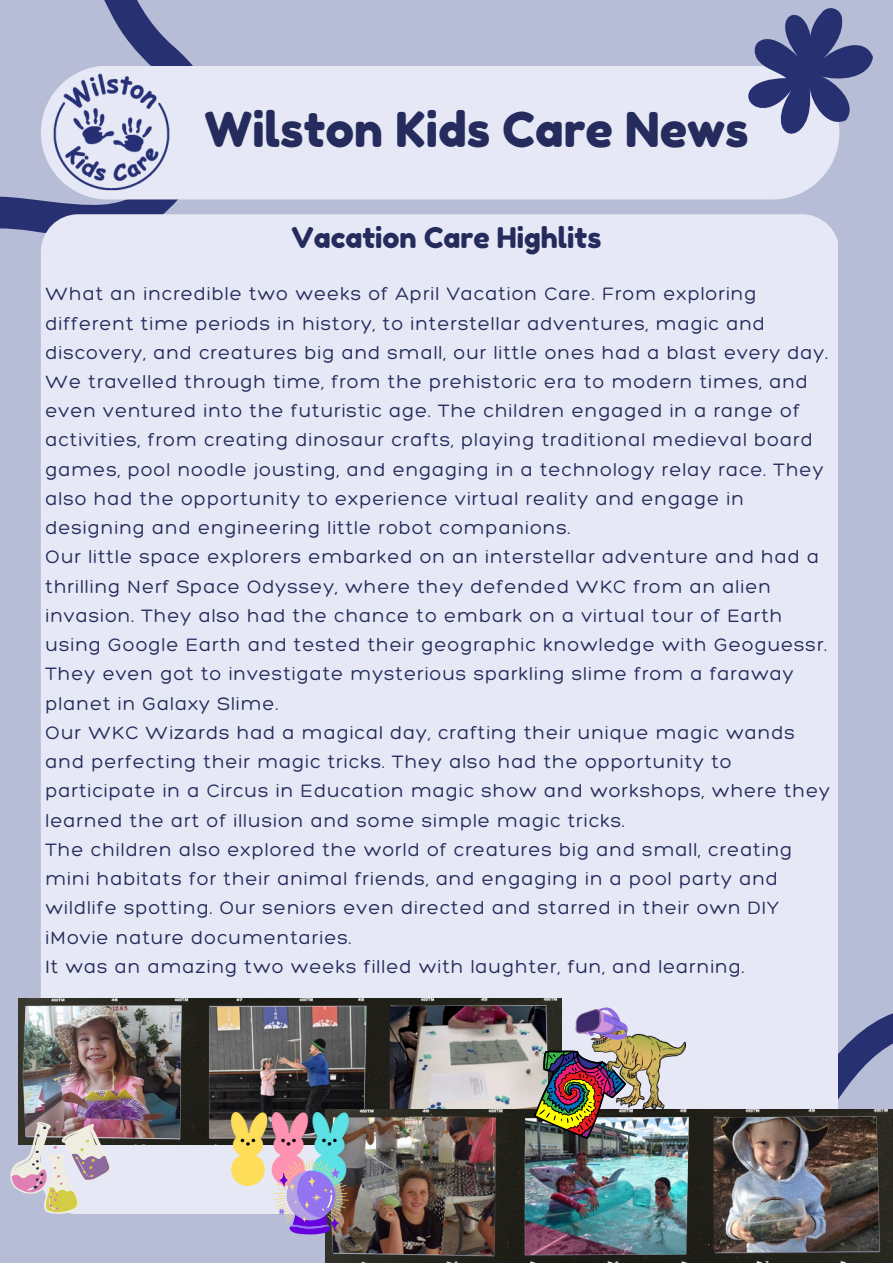
<style>
.page{position:relative;width:893px;height:1264px;background:#fff}
.page>*{position:absolute;margin:0;border:0;box-sizing:border-box;transform-origin:0 0}
.t1{font:48px "Fredoka One";color:#252b5c}
.t2{font:28.5px "Fredoka One";color:#252b5c}
.t3{font:300 19.5px/29.2px "Hero";letter-spacing:.05em;color:#252b5c}
</style>
<div class="page">
<div style="left:0;top:0;width:892px;height:1262px;background:#b8bdd7"></div>
<svg style="left:0;top:0;width:218px;height:238px"></svg>
<svg style="left:837px;top:936px;width:55px;height:173px"></svg>
<div style="left:41px;top:214px;width:796px;height:999px;background:#e6e9f5;border-radius:37px"></div>
<div style="left:41px;top:66px;width:798px;height:133px;background:#e6e9f5;border-radius:67px"></div>
<svg style="left:748px;top:8px;width:124px;height:147px"></svg>
<img style="left:45px;top:67px;width:133px;height:133px">
<img style="left:18px;top:998px;width:543px;height:146px">
<img style="left:23px;top:1006px;width:158px;height:132px">
<img style="left:209px;top:1006px;width:157px;height:131px">
<img style="left:390px;top:1005px;width:158px;height:104px">
<img style="left:325px;top:1109px;width:567px;height:153px">
<img style="left:331px;top:1117px;width:165px;height:138px">
<img style="left:525px;top:1117px;width:163px;height:137px">
<img style="left:713px;top:1116px;width:166px;height:136px">
<img style="left:631px;top:1033px;width:54px;height:76px">
<img style="left:520px;top:1007px;width:111px;height:138px">
<img style="left:231px;top:1112px;width:117px;height:73px">
<img style="left:273px;top:1159px;width:75px;height:75px">
<svg style="left:10px;top:1120px;width:101px;height:93px"></svg>
<h1 class="t1" style="left:204px;top:100px;width:545px">Wilston Kids Care News</h1>
<h2 class="t2" style="left:291px;top:221px;width:311px">Vacation Care Highlits</h2>
<p class="t3" style="left:46px;top:279px;width:786px">What an incredible two weeks of April Vacation Care. From exploring different time periods in history, to interstellar adventures, magic and discovery, and creatures big and small, our little ones had a blast every day.<br>We travelled through time, from the prehistoric era to modern times, and even ventured into the futuristic age. The children engaged in a range of activities, from creating dinosaur crafts, playing traditional medieval board games, pool noodle jousting, and engaging in a technology relay race. They also had the opportunity to experience virtual reality and engage in designing and engineering little robot companions.<br>Our little space explorers embarked on an interstellar adventure and had a thrilling Nerf Space Odyssey, where they defended WKC from an alien invasion. They also had the chance to embark on a virtual tour of Earth using Google Earth and tested their geographic knowledge with Geoguessr.<br>They even got to investigate mysterious sparkling slime from a faraway planet in Galaxy Slime.<br>Our WKC Wizards had a magical day, crafting their unique magic wands and perfecting their magic tricks. They also had the opportunity to participate in a Circus in Education magic show and workshops, where they learned the art of illusion and some simple magic tricks.<br>The children also explored the world of creatures big and small, creating mini habitats for their animal friends, and engaging in a pool party and wildlife spotting. Our seniors even directed and starred in their own DIY iMovie nature documentaries.<br>It was an amazing two weeks filled with laughter, fun, and learning.</p>
</div>
